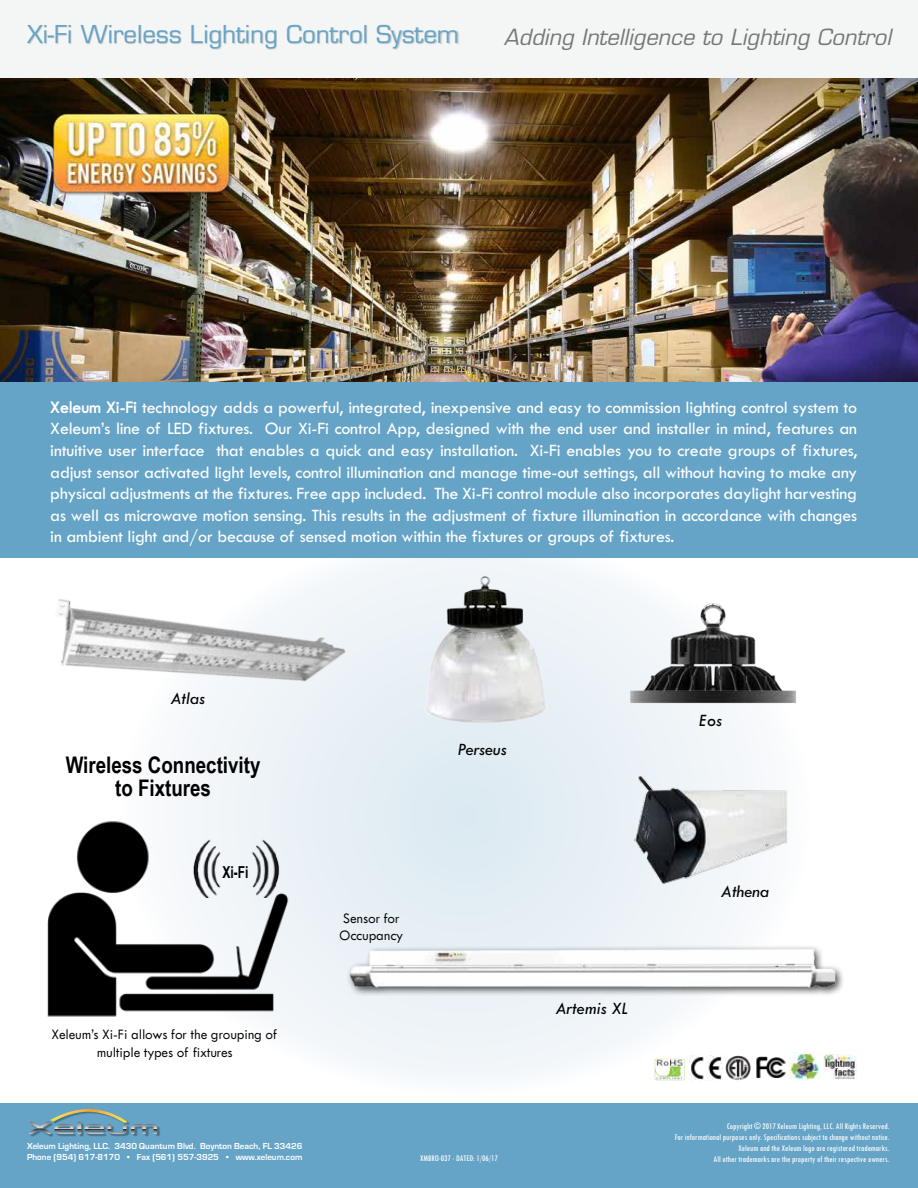
<style>
.page{position:relative;width:918px;height:1188px;background:#fff}
.page>*{position:absolute;margin:0;border:0;box-sizing:border-box;transform-origin:0 0}
.t1{font:24px "Eurostile";color:#66a4c7}
.t2{font:700 22.8px/23px "Arial Narrow";color:#000;text-align:center}
.t3{font:italic 21.75px "Eurostile";color:#77777a}
.t4{font:500 18px/21.6px "Tw Cen";letter-spacing:-.01em;color:#fff;text-align:justify}
.t5{font:italic 500 18px "Tw Cen";color:#000}
.t6{font:700 16.5px "Arial Narrow";color:#000;scale:.89 1}
.t7{font:500 15px/16.5px "Tw Cen MT Semi";color:#000}
.t8{font:500 condensed 9px/10.8px "Tw Cen";color:#fff;text-align:right}
.t9{font:700 9px/10.8px "Eurostile";color:#fff}
.s1{font-weight:600}
</style>
<div class="page">
<div style="left:0;top:1103px;width:918px;height:85px;background:#66a4c7"></div>
<div style="left:30px;top:1111px;width:130px;height:26px;background:#000;opacity:.3"></div>
<svg style="left:29px;top:1109px;width:128px;height:25px"></svg>
<div style="left:0;top:0;width:911px;height:78px;background:#f4f5f5"></div>
<div style="left:911px;top:0;width:7px;height:78px;background:#f4f5f5"></div>
<svg style="left:119px;top:535px;width:693px;height:561px"></svg>
<img style="left:0;top:78px;width:918px;height:305px">
<div style="left:28px;top:24px;width:431px;height:26px;background:#000;opacity:.2"></div>
<div style="left:0;top:383px;width:918px;height:175px;background:#66a4c7"></div>
<img style="left:58px;top:569px;width:317px;height:151px">
<img style="left:411px;top:563px;width:149px;height:164px">
<img style="left:618px;top:591px;width:178px;height:123px">
<img style="left:635px;top:774px;width:153px;height:113px">
<img style="left:654px;top:1058px;width:31px;height:23px">
<img style="left:690px;top:1056px;width:32px;height:24px">
<img style="left:756px;top:1056px;width:30px;height:23px">
<img style="left:789px;top:1053px;width:31px;height:27px">
<img style="left:823px;top:1054px;width:34px;height:26px">
<img style="left:725px;top:1055px;width:26px;height:25px">
<img style="left:338px;top:930px;width:505px;height:73px">
<img style="left:50px;top:87px;width:184px;height:111px">
<img style="left:47px;top:767px;width:291px;height:265px">
<img style="left:185px;top:819px;width:102px;height:79px">
<h1 class="t1" style="left:27px;top:20px;width:433px">Xi-Fi Wireless Lighting Control System</h1>
<p class="t3" style="left:504px;top:23px;width:389px">Adding Intelligence to Lighting Control</p>
<p class="t4" style="left:50px;top:396px;width:809px"><span class="s1">Xeleum Xi-Fi</span> technology adds a powerful, integrated, inexpensive and easy to commission lighting control system to Xeleum’s line of LED fixtures. Our Xi-Fi control App, designed with the end user and installer in mind, features an intuitive user interface that enables a quick and easy installation. Xi-Fi enables you to create groups of fixtures, adjust sensor activated light levels, control illumination and manage time-out settings, all without having to make any physical adjustments at the fixtures. Free app included. The Xi-Fi control module also incorporates daylight harvesting as well as microwave motion sensing. This results in the adjustment of fixture illumination in accordance with changes in ambient light and/or because of sensed motion within the fixtures or groups of fixtures.</p>
<p class="t5" style="left:170px;top:689px;width:36px">Atlas</p>
<p class="t2" style="left:66px;top:752px;width:196px">Wireless Connectivity to Fixtures</p>
<p class="t6" style="left:222px;top:859px;width:31px">Xi-Fi</p>
<p class="t7" style="left:52px;top:1025px;width:227px;line-height:18px;text-align:center">Xeleum’s Xi-Fi allows for the grouping of multiple types of fixtures</p>
<p class="t9" style="left:27px;top:1141px;width:277px">Xeleum Lighting, LLC. 3430 Quantum Blvd. Boynton Beach, FL 33426<br>Phone (954) 617-8170 • Fax (561) 557-3925 • www.xeleum.com</p>
<p class="t5" style="left:458px;top:740px;width:51px">Perseus</p>
<p class="t5" style="left:699px;top:711px;width:24px">Eos</p>
<p class="t7" style="left:339px;top:911px;width:65px">Sensor for<br>Occupancy</p>
<p class="t5" style="left:555px;top:999px;width:75px">Artemis XL</p>
<p class="t5" style="left:721px;top:881px;width:50px">Athena</p>
<p class="t8" style="left:675px;top:1121px;width:216px">Copyright © 2017 Xeleum Lighting, LLC. All Rights Reserved.<br>For informational purposes only. Specifications subject to change without notice.<br>Xeleum and the Xeleum logo are registered trademarks.</p>
<p class="t8" style="left:420px;top:1153px;width:79px">XMBRO-037 - DATED: 1/06/17</p>
<p class="t8" style="left:714px;top:1154px;width:177px">All other trademarks are the property of their respective owners.</p>
</div>
